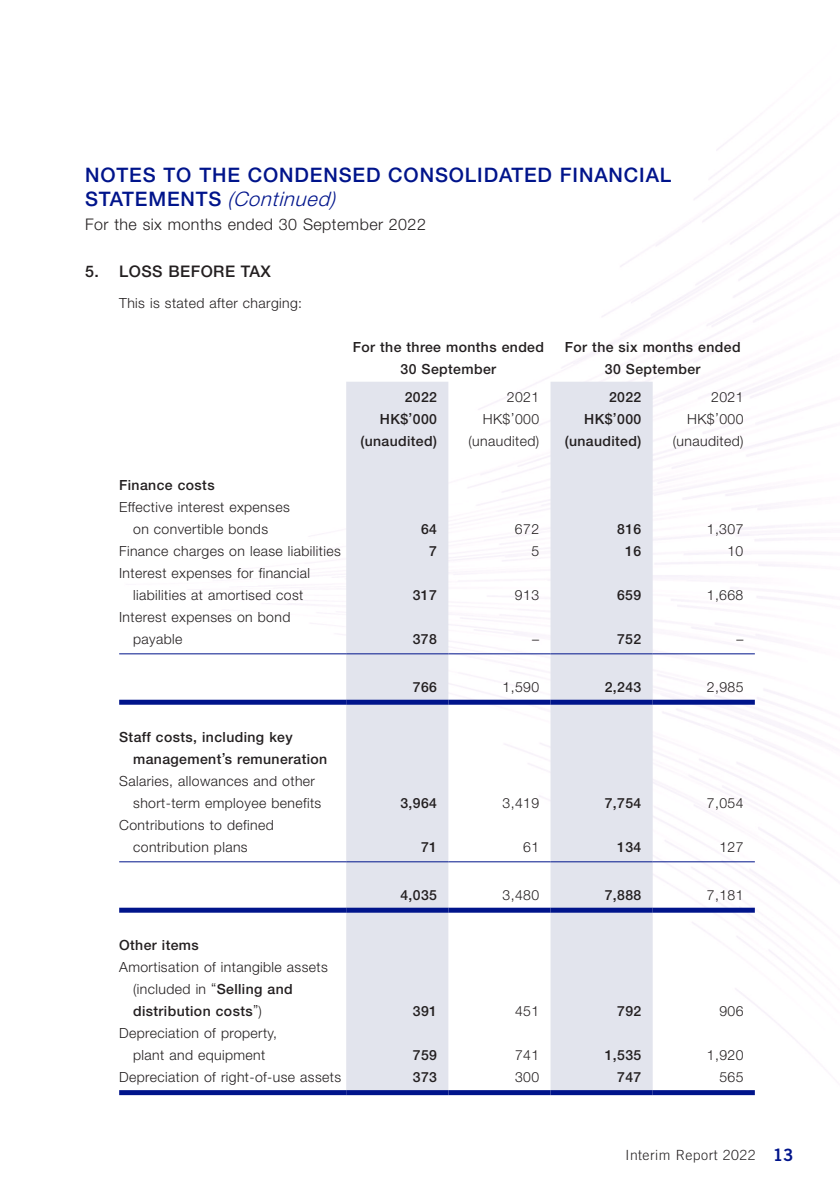
<style>
.page{position:relative;width:840px;height:1191px;background:#fff}
.page>*{position:absolute;margin:0;border:0;box-sizing:border-box;transform-origin:0 0}
.t1{font:500 20px/24px "Helvetica Neue LT Std";letter-spacing:.045em;color:#00148b}
.t2{font:300 16px "Helvetica Neue LT Std";letter-spacing:.03em;color:#231f20}
.t3{font:500 16px "Helvetica Neue LT Std";letter-spacing:.03em;color:#231f20}
.t4{font:300 14px/22px "Helvetica Neue LT Std";letter-spacing:.03em;color:#231f20}
.t5{font:500 14px/22px "Helvetica Neue LT Std";letter-spacing:.03em;color:#231f20;text-align:center}
.t6{font:300 14px "Trade Gothic LT Std";letter-spacing:.035em;color:#231f20}
.s1{font-weight:300;font-style:italic}
.s2{font-weight:500}
.s3{font-family:"Trade Gothic LT Std Bd 2";font-weight:400;font-size:17px;color:#00148b}
</style>
<div class="page">
<img style="left:119px;top:133px;width:718px;height:963px">
<svg style="left:346px;top:382px;width:306px;height:708px;fill:#e2e4ed"></svg>
<hr style="left:119px;top:653px;width:227px;height:1px;background:#00148b">
<hr style="left:346px;top:653px;width:102px;height:1px;background:#00148b">
<hr style="left:448px;top:653px;width:102px;height:1px;background:#00148b">
<hr style="left:550px;top:653px;width:102px;height:1px;background:#00148b">
<hr style="left:652px;top:653px;width:102px;height:1px;background:#00148b">
<div style="left:119px;top:699px;width:227px;height:5px;background:#00148b"></div>
<div style="left:346px;top:699px;width:102px;height:5px;background:#00148b"></div>
<div style="left:448px;top:699px;width:102px;height:5px;background:#00148b"></div>
<div style="left:550px;top:699px;width:102px;height:5px;background:#00148b"></div>
<div style="left:652px;top:699px;width:102px;height:5px;background:#00148b"></div>
<hr style="left:119px;top:861px;width:227px;height:1px;background:#00148b">
<hr style="left:346px;top:861px;width:102px;height:1px;background:#00148b">
<hr style="left:448px;top:861px;width:102px;height:1px;background:#00148b">
<hr style="left:550px;top:861px;width:102px;height:1px;background:#00148b">
<hr style="left:652px;top:861px;width:102px;height:1px;background:#00148b">
<div style="left:119px;top:907px;width:227px;height:5px;background:#00148b"></div>
<div style="left:346px;top:907px;width:102px;height:5px;background:#00148b"></div>
<div style="left:448px;top:907px;width:102px;height:5px;background:#00148b"></div>
<div style="left:550px;top:907px;width:102px;height:5px;background:#00148b"></div>
<div style="left:652px;top:907px;width:102px;height:5px;background:#00148b"></div>
<div style="left:119px;top:1090px;width:227px;height:5px;background:#00148b"></div>
<div style="left:346px;top:1090px;width:102px;height:5px;background:#00148b"></div>
<div style="left:448px;top:1090px;width:102px;height:5px;background:#00148b"></div>
<div style="left:550px;top:1090px;width:102px;height:5px;background:#00148b"></div>
<div style="left:652px;top:1090px;width:102px;height:5px;background:#00148b"></div>
<h1 class="t1" style="left:85px;top:163px;width:587px">NOTES TO THE CONDENSED CONSOLIDATED FINANCIAL<br>S TAT E M E N T S <span class="s1">(Continued)</span></h1>
<p class="t2" style="left:85px;top:215px;width:342px">For the six months ended 30 September 2022</p>
<p class="t3" style="left:85px;top:262px;width:187px">5. LOSS BEFORE TAX</p>
<p class="t4" style="left:119px;top:291px;width:184px">This is stated after charging:</p>
<p class="t5" style="left:352px;top:336px;width:193px">For the three months ended<br>30 September</p>
<p class="t5" style="left:564px;top:336px;width:177px">For the six months ended<br>30 September</p>
<p class="t5" style="left:404px;top:386px;width:34px">2022</p>
<p class="t4" style="left:506px;top:386px;width:34px">2021</p>
<p class="t5" style="left:608px;top:386px;width:34px">2022</p>
<p class="t4" style="left:710px;top:386px;width:34px">2021</p>
<p class="t5" style="left:379px;top:408px;width:59px">HK$’000</p>
<p class="t4" style="left:482px;top:408px;width:58px">HK$’000</p>
<p class="t5" style="left:584px;top:408px;width:59px">HK$’000</p>
<p class="t4" style="left:686px;top:408px;width:58px">HK$’000</p>
<p class="t5" style="left:360px;top:430px;width:78px">(unaudited)</p>
<p class="t4" style="left:468px;top:430px;width:72px">(unaudited)</p>
<p class="t5" style="left:564px;top:430px;width:78px">(unaudited)</p>
<p class="t4" style="left:672px;top:430px;width:72px">(unaudited)</p>
<p class="t5" style="left:119px;top:474px;width:97px">Finance costs</p>
<p class="t4" style="left:119px;top:495px;width:172px;text-align:center">Effective interest expenses on convertible bonds</p>
<p class="t5" style="left:421px;top:518px;width:17px">64</p>
<p class="t4" style="left:514px;top:517px;width:26px">672</p>
<p class="t5" style="left:616px;top:518px;width:26px">816</p>
<p class="t4" style="left:706px;top:517px;width:38px">1,307</p>
<p class="t4" style="left:119px;top:539px;width:223px">Finance charges on lease liabilities</p>
<p class="t5" style="left:429px;top:540px;width:9px">7</p>
<p class="t4" style="left:531px;top:539px;width:9px">5</p>
<p class="t5" style="left:625px;top:540px;width:17px">16</p>
<p class="t4" style="left:727px;top:539px;width:17px">10</p>
<p class="t4" style="left:119px;top:561px;width:192px;text-align:center">Interest expenses for financial liabilities at amortised cost</p>
<p class="t5" style="left:412px;top:584px;width:26px">317</p>
<p class="t4" style="left:514px;top:583px;width:26px">913</p>
<p class="t5" style="left:616px;top:584px;width:26px">659</p>
<p class="t4" style="left:706px;top:583px;width:38px">1,668</p>
<p class="t4" style="left:133px;top:605px;width:159px;text-indent:-14px">Interest expenses on bond payable</p>
<p class="t5" style="left:133px;top:726px;width:195px;text-align:left;text-indent:-14px">Staff costs, including key management’s remuneration</p>
<p class="t4" style="left:133px;top:769px;width:189px;text-indent:-14px">Salaries, allowances and other short-term employee benefits</p>
<p class="t4" style="left:133px;top:813px;width:142px;text-indent:-14px">Contributions to defined contribution plans</p>
<p class="t5" style="left:119px;top:933px;width:81px">Other items</p>
<p class="t4" style="left:133px;top:955px;width:196px;text-indent:-14px">Amortisation of intangible assets (included in “<span class="s2">Selling and distribution costs</span>”)</p>
<p class="t4" style="left:119px;top:1021px;width:159px;text-align:center">Depreciation of property, plant and equipment</p>
<p class="t5" style="left:412px;top:628px;width:26px">378</p>
<p class="t4" style="left:532px;top:627px;width:8px">–</p>
<p class="t5" style="left:616px;top:628px;width:26px">752</p>
<p class="t4" style="left:736px;top:627px;width:8px">–</p>
<p class="t5" style="left:412px;top:675px;width:26px">766</p>
<p class="t4" style="left:502px;top:675px;width:38px">1,590</p>
<p class="t5" style="left:604px;top:675px;width:38px">2,243</p>
<p class="t4" style="left:706px;top:675px;width:38px">2,985</p>
<p class="t5" style="left:400px;top:792px;width:38px">3,964</p>
<p class="t4" style="left:502px;top:791px;width:38px">3,419</p>
<p class="t5" style="left:604px;top:792px;width:38px">7,754</p>
<p class="t4" style="left:706px;top:791px;width:38px">7,054</p>
<p class="t5" style="left:421px;top:836px;width:17px">71</p>
<p class="t4" style="left:523px;top:835px;width:17px">61</p>
<p class="t5" style="left:616px;top:836px;width:26px">134</p>
<p class="t4" style="left:719px;top:835px;width:26px">127</p>
<p class="t5" style="left:400px;top:883px;width:38px">4,035</p>
<p class="t4" style="left:502px;top:883px;width:38px">3,480</p>
<p class="t5" style="left:604px;top:883px;width:38px">7,888</p>
<p class="t4" style="left:706px;top:883px;width:38px">7,181</p>
<p class="t5" style="left:412px;top:999px;width:26px">391</p>
<p class="t4" style="left:514px;top:999px;width:26px">451</p>
<p class="t5" style="left:617px;top:999px;width:26px">792</p>
<p class="t4" style="left:719px;top:999px;width:26px">906</p>
<p class="t5" style="left:412px;top:1043px;width:26px">759</p>
<p class="t4" style="left:514px;top:1043px;width:26px">741</p>
<p class="t5" style="left:604px;top:1043px;width:38px">1,535</p>
<p class="t4" style="left:706px;top:1043px;width:38px">1,920</p>
<p class="t4" style="left:119px;top:1065px;width:223px">Depreciation of right-of-use assets</p>
<p class="t5" style="left:412px;top:1065px;width:26px">373</p>
<p class="t4" style="left:514px;top:1065px;width:26px">300</p>
<p class="t5" style="left:617px;top:1065px;width:26px">747</p>
<p class="t4" style="left:719px;top:1065px;width:26px">565</p>
<p class="t6" style="left:625px;top:1146px;width:169px">Interim Report 2022 <span class="s3">13</span></p>
</div>
